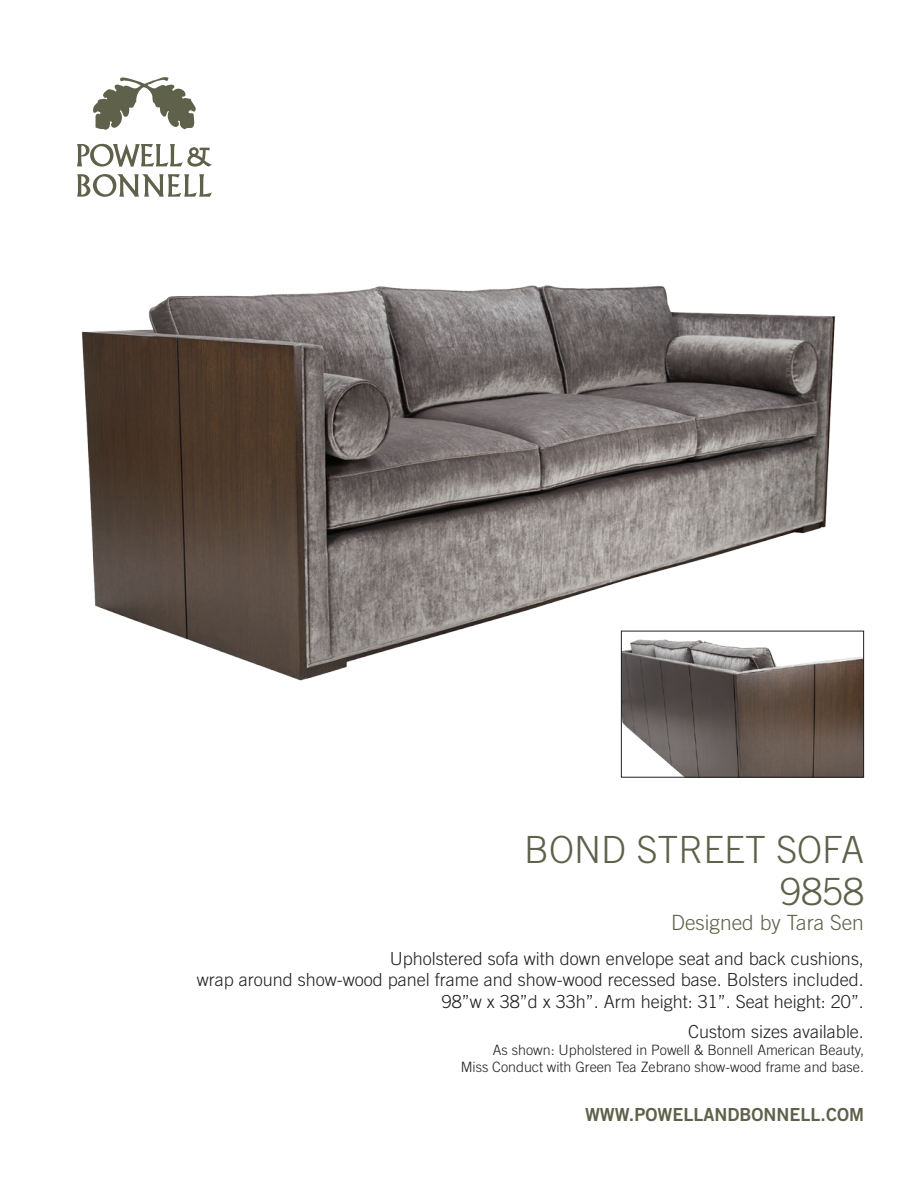
<style>
.page{position:relative;width:918px;height:1188px;background:#fff}
.page>*{position:absolute;margin:0;border:0;box-sizing:border-box;transform-origin:0 0}
.t1{font:300 37.5px "Trade Gothic";color:#60614b}
.t2{font:300 21px "Trade Gothic";color:#60614b}
.t3{font:300 18px/21.6px "Trade Gothic";color:#231f20;text-align:right}
.t4{font:18px "Trade Gothic Bold Two";color:#60614b}
.t5{font:300 14.25px/17.1px "Trade Gothic";color:#231f20;text-align:right}
</style>
<div class="page">
<img style="left:81px;top:285px;width:756px;height:398px">
<svg style="left:93px;top:77px;width:103px;height:53px"></svg>
<svg style="left:77px;top:144px;width:135px;height:23px"></svg>
<svg style="left:77px;top:174px;width:135px;height:23px"></svg>
<img style="left:623px;top:638px;width:239px;height:138px">
<div style="left:621px;top:631px;width:243px;height:147px;border:1px solid #231f20"></div>
<p class="t1" style="left:524px;top:827px;width:341px">BOND STREET SOFA</p>
<p class="t1" style="left:781px;top:869px;width:85px">9858</p>
<p class="t2" style="left:671px;top:910px;width:194px">Designed by Tara Sen</p>
<p class="t3" style="left:197px;top:947px;width:669px">Upholstered sofa with down envelope seat and back cushions,<br>wrap around show-wood panel frame and show-wood recessed base. Bolsters included.</p>
<p class="t3" style="left:442px;top:991px;width:424px">98”w x 38”d x 33h”. Arm height: 31”. Seat height: 20”.</p>
<p class="t3" style="left:688px;top:1020px;width:177px">Custom sizes available.</p>
<p class="t5" style="left:461px;top:1041px;width:405px">As shown: Upholstered in Powell &amp; Bonnell American Beauty,<br>Miss Conduct with Green Tea Zebrano show-wood frame and base.</p>
<p class="t4" style="left:585px;top:1103px;width:280px">WWW.POWELLANDBONNELL.COM</p>
</div>
